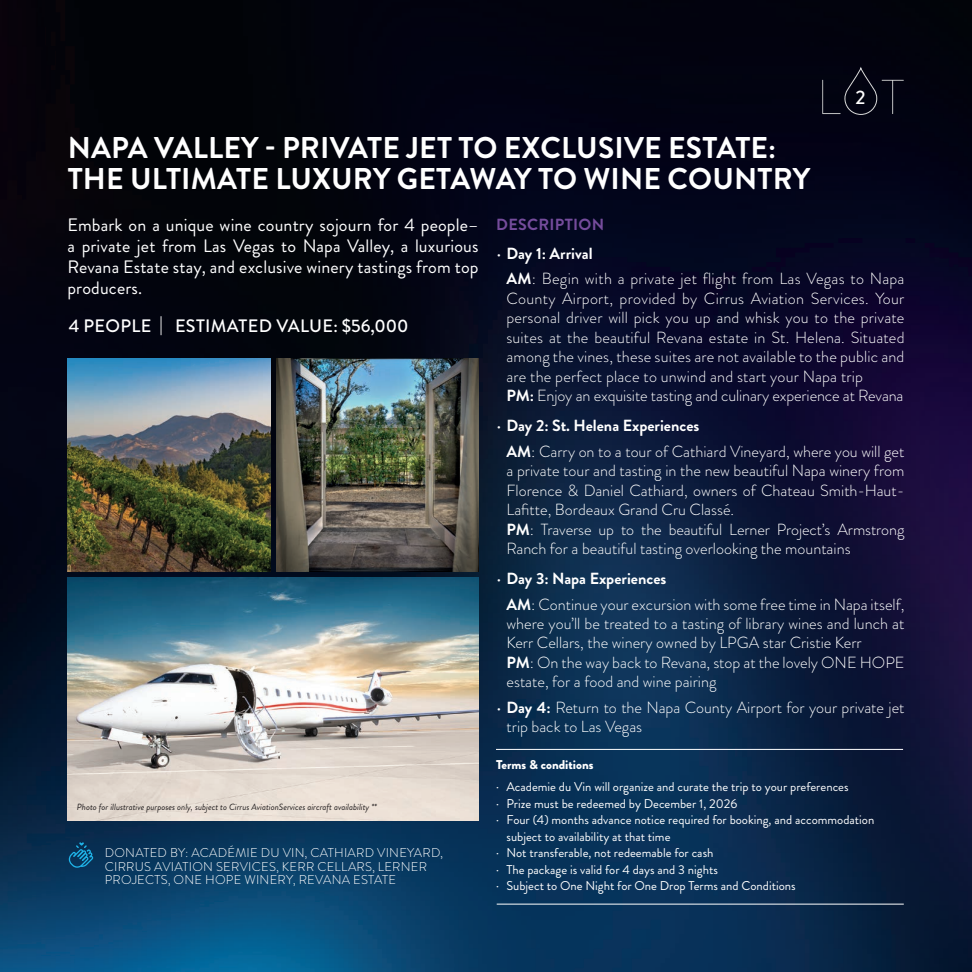
<style>
.page{position:relative;width:972px;height:972px;background:#fff}
.page>*{position:absolute;margin:0;border:0;box-sizing:border-box;transform-origin:0 0}
.t1{font:700 30px/31.5px "Brandon Grotesque";letter-spacing:.005em;color:#fff}
.t2{font:500 19.5px "Brandon Grotesque";color:#fff}
.t3{font:18px/21px "Brandon Grotesque";letter-spacing:.01em;color:#fff;text-align:justify}
.t4{font:500 18px "Brandon Grotesque";letter-spacing:.02em;color:#fff}
.t5{font:300 16.2px/19.5px "Brandon Grotesque";color:#fff}
.t6{font:300 16.2px/25.5px "Brandon Grotesque";letter-spacing:.02em;color:#fff}
.t7{font:700 16.2px "Brandon Grotesque";letter-spacing:.02em;color:#754c9c}
.t8{font:12.75px "Brandon Grotesque";color:#fff}
.t9{font:300 12.75px/13.5px "Brandon Grotesque";letter-spacing:.02em;color:#fff}
.t10{font:900 12.75px "Brandon Grotesque";color:#fff}
.t11{font:italic 9px "Brandon Grotesque";color:#231f20}
.s1{font-weight:700}
</style>
<div class="page">
<img style="left:0;top:0;width:972px;height:972px">
<svg style="left:822px;top:65px;width:82px;height:50px;background:#0c0d1a"></svg>
<hr style="left:496px;top:749px;width:407px;height:1px;background:#fff">
<svg style="left:69px;top:842px;width:24px;height:26px"></svg>
<hr style="left:497px;top:904px;width:407px;height:1px;background:#fff">
<img style="left:68px;top:577px;width:411px;height:243px">
<img style="left:68px;top:359px;width:202px;height:212px">
<img style="left:276px;top:359px;width:203px;height:212px">
<h1 class="t1" style="left:68px;top:132px;width:744px">NAPA VALLEY - PRIVATE JET TO EXCLUSIVE ESTATE:<br>THE ULTIMATE LUXURY GETAWAY TO WINE COUNTRY</h1>
<p class="t2" style="left:856px;top:84px;width:12px">2</p>
<p class="t3" style="left:68px;top:215px;width:413px">Embark on a unique wine country sojourn for 4 people– a private jet from Las Vegas to Napa Valley, a luxurious Revana Estate stay, and exclusive winery tastings from top producers.</p>
<p class="t4" style="left:69px;top:314px;width:341px">4 PEOPLE | ESTIMATED VALUE: $56,000</p>
<p class="t11" style="left:77px;top:801px;width:302px">Photo for illustrative purposes only, subject to Cirrus AviationServices aircraft availability **</p>
<p class="t9" style="left:105px;top:846px;width:340px">DONATED BY: ACADÉMIE DU VIN, CATHIARD VINEYARD,<br>CIRRUS AVIATION SERVICES, KERR CELLARS, LERNER<br>PROJECTS, ONE HOPE WINERY, REVANA ESTATE</p>
<p class="t7" style="left:496px;top:213px;width:110px">DESCRIPTION</p>
<p class="t6" style="left:507px;top:240px;width:400px;text-indent:-10px">• <span class="s1">Day 1: Arrival<br>AM</span>: Begin with a private jet flight from Las Vegas to Napa</p>
<p class="t5" style="left:507px;top:288px;width:400px">County Airport, provided by Cirrus Aviation Services. Your personal driver will pick you up and whisk you to the private suites at the beautiful Revana estate in St. Helena. Situated among the vines, these suites are not available to the public and are the perfect place to unwind and start your Napa trip<br><span class="s1">PM:</span> Enjoy an exquisite tasting and culinary experience at Revana</p>
<p class="t5" style="left:507px;top:413px;width:399px;line-height:25.5px;text-indent:-10px">• <span class="s1">Day 2: St. Helena Experiences<br>AM</span>: Carry on to a tour of Cathiard Vineyard, where you will get</p>
<p class="t5" style="left:507px;top:461px;width:399px">a private tour and tasting in the new beautiful Napa winery from Florence &amp; Daniel Cathiard, owners of Chateau Smith-Haut-Lafitte, Bordeaux Grand Cru Classé.<br><span class="s1">PM</span>: Traverse up to the beautiful Lerner Project’s Armstrong Ranch for a beautiful tasting overlooking the mountains</p>
<p class="t5" style="left:507px;top:566px;width:399px;line-height:25.5px;text-indent:-10px">• <span class="s1">Day 3: Napa Experiences<br>AM</span>: Continue your excursion with some free time in Napa itself,</p>
<p class="t5" style="left:507px;top:614px;width:400px">where you’ll be treated to a tasting of library wines and lunch at Kerr Cellars, the winery owned by LPGA star Cristie Kerr<br><span class="s1">PM</span>: On the way back to Revana, stop at the lovely ONE HOPE estate, for a food and wine pairing</p>
<p class="t5" style="left:507px;top:698px;width:400px;text-indent:-10px">• <span class="s1">Day 4:</span> Return to the Napa County Airport for your private jet trip back to Las Vegas</p>
<p class="t10" style="left:496px;top:755px;width:99px">Terms &amp; conditions</p>
<p class="t8" style="left:496px;top:778px;width:354px">· Academie du Vin will organize and curate the trip to your preferences</p>
<p class="t8" style="left:496px;top:794px;width:243px">· Prize must be redeemed by December 1, 2026</p>
<p class="t8" style="left:496px;top:811px;width:380px">· Four (4) months advance notice required for booking, and accommodation</p>
<p class="t8" style="left:507px;top:827px;width:166px">subject to availability at that time</p>
<p class="t8" style="left:496px;top:844px;width:219px">· Not transferable, not redeemable for cash</p>
<p class="t8" style="left:496px;top:860px;width:223px">· The package is valid for 4 days and 3 nights</p>
<p class="t8" style="left:496px;top:877px;width:301px">· Subject to One Night for One Drop Terms and Conditions</p>
</div>
